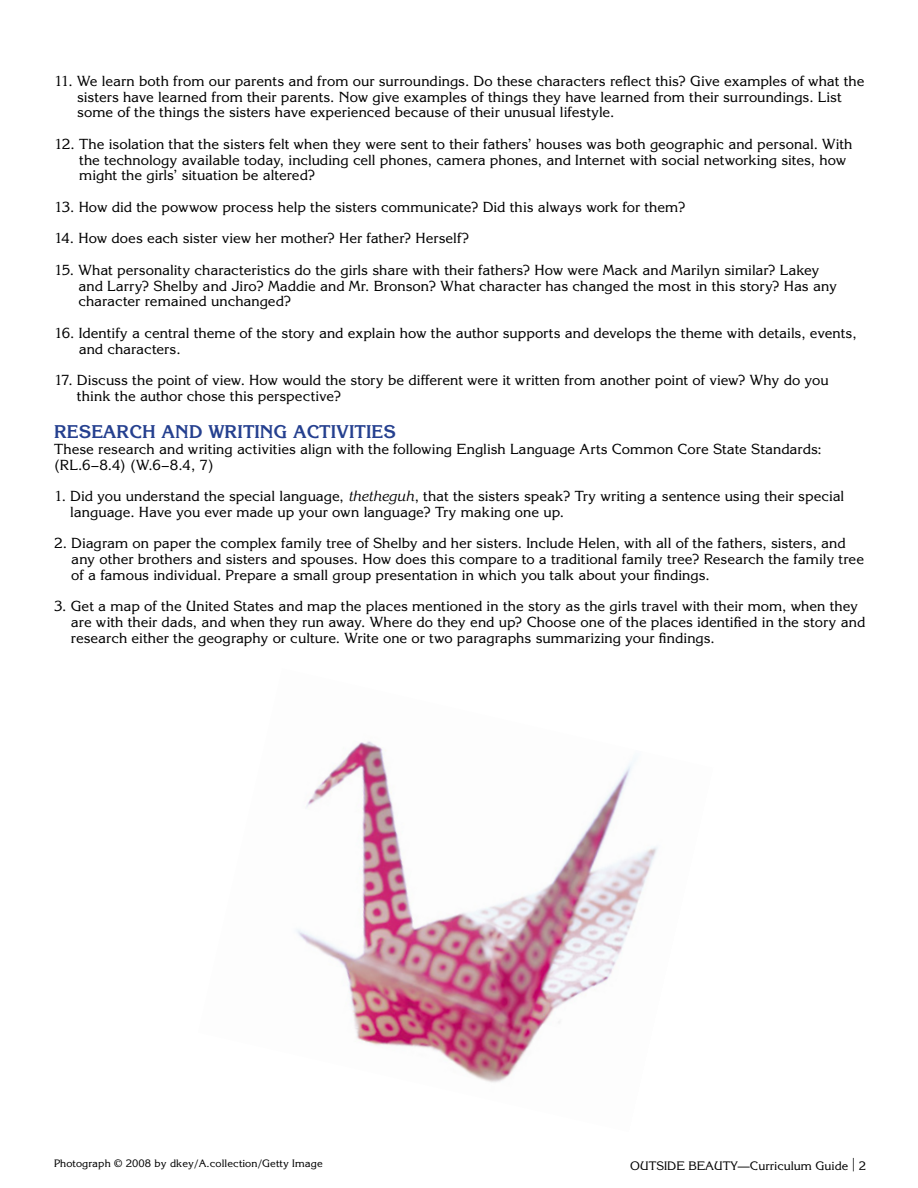
<style>
.page{position:relative;width:918px;height:1188px;background:#fff}
.page>*{position:absolute;margin:0;border:0;box-sizing:border-box;transform-origin:0 0}
.t1{font:700 18px "Korinna Std";color:#25408f}
.t2{font:14.25px/15.8px "Korinna Std";color:#000}
.t3{font:12px "Korinna Std";color:#000}
.t4{font:10.5px "Korinna Std";letter-spacing:.01em;color:#000}
.s1{font-style:italic}
.s2{font-size:13.5px}
</style>
<div class="page">
<img style="left:296px;top:741px;width:362px;height:342px">
<p class="t2" style="left:77px;top:73px;width:789px;text-indent:-23px">11. We learn both from our parents and from our surroundings. Do these characters reflect this? Give examples of what the sisters have learned from their parents. Now give examples of things they have learned from their surroundings. List some of the things the sisters have experienced because of their unusual lifestyle.</p>
<p class="t2" style="left:79px;top:136px;width:775px;text-indent:-25px">12. The isolation that the sisters felt when they were sent to their fathers’ houses was both geographic and personal. With the technology available today, including cell phones, camera phones, and Internet with social networking sites, how might the girls’ situation be altered?</p>
<p class="t2" style="left:54px;top:199px;width:633px">13. How did the powwow process help the sisters communicate? Did this always work for them?</p>
<p class="t2" style="left:54px;top:230px;width:417px">14. How does each sister view her mother? Her father? Herself?</p>
<p class="t2" style="left:78px;top:262px;width:760px;text-indent:-24px">15. What personality characteristics do the girls share with their fathers? How were Mack and Marilyn similar? Lakey and Larry? Shelby and Jiro? Maddie and Mr. Bronson? What character has changed the most in this story? Has any character remained unchanged?</p>
<p class="t2" style="left:79px;top:325px;width:780px;text-indent:-25px">16. Identify a central theme of the story and explain how the author supports and develops the theme with details, events, and characters.</p>
<p class="t2" style="left:77px;top:372px;width:753px;text-indent:-23px">17. Discuss the point of view. How would the story be different were it written from another point of view? Why do you think the author chose this perspective?</p>
<p class="t1" style="left:54px;top:421px;width:343px">RESEARCH AND WRITING ACTIVITIES</p>
<p class="t2" style="left:54px;top:441px;width:769px">These research and writing activities align with the following English Language Arts Common Core State Standards: (RL.6–8.4) (W.6–8.4, 7)</p>
<p class="t2" style="left:70px;top:488px;width:776px;text-indent:-16px">1. Did you understand the special language, <span class="s1">thetheguh</span>, that the sisters speak? Try writing a sentence using their special language. Have you ever made up your own language? Try making one up.</p>
<p class="t2" style="left:71px;top:535px;width:794px;text-indent:-17px">2. Diagram on paper the complex family tree of Shelby and her sisters. Include Helen, with all of the fathers, sisters, and any other brothers and sisters and spouses. How does this compare to a traditional family tree? Research the family tree of a famous individual. Prepare a small group presentation in which you talk about your findings.</p>
<p class="t2" style="left:71px;top:598px;width:796px;text-indent:-17px">3. Get a map of the United States and map the places mentioned in the story as the girls travel with their mom, when they are with their dads, and when they run away. Where do they end up? Choose one of the places identified in the story and research either the geography or culture. Write one or two paragraphs summarizing your findings.</p>
<p class="t4" style="left:54px;top:1157px;width:270px">Photograph © 2008 by dkey/A.collection/Getty Image</p>
<p class="t3" style="left:630px;top:1158px;width:237px">OUTSIDE BEAUTY—Curriculum Guide <span class="s2">|</span> 2</p>
</div>
